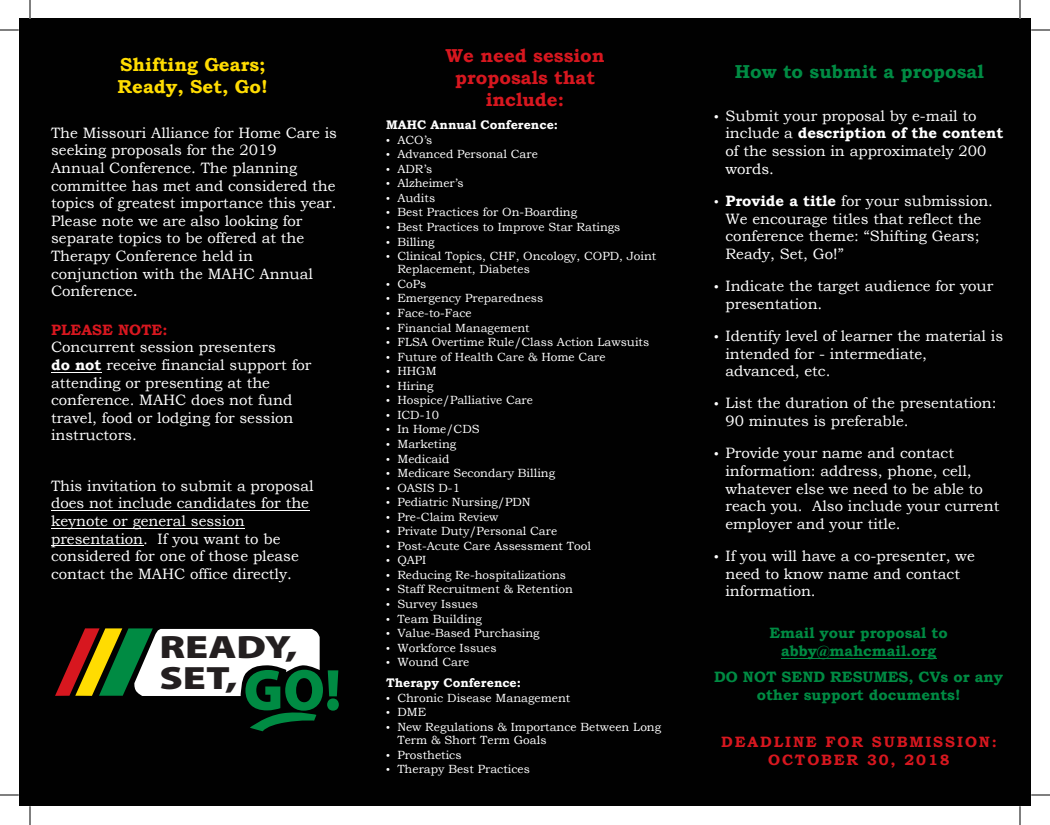
<style>
.page{position:relative;width:1050px;height:825px;background:#fff}
.page>*{position:absolute;margin:0;border:0;box-sizing:border-box;transform-origin:0 0}
.t1{font:900 58.75px "Myriad Pro";color:#008b43}
.t2{font:900 32.38px/31.9px "Myriad Pro";color:#231f20;scale:1.3 1}
.t3{font:700 18.75px/22px "Bookman Old Style";color:#d7171f;text-align:center}
.t4{font:700 18.75px/22px "Bookman Old Style";color:#ffdc01}
.t5{font:700 18.75px "Bookman Old Style";color:#008b43}
.t6{font:15px/17.6px "Bookman Old Style";color:#fff}
.t7{font:700 15px/17.5px "Bookman Old Style";color:#008b43;text-align:center}
.t8{font:700 15px/17.8px "Bookman Old Style";letter-spacing:.12em;color:#d7171f;text-align:center}
.t9{font:700 15px "Bookman Old Style";color:#d7171f}
.t10{font:700 12.5px "Bookman Old Style";color:#fff}
.t11{font:11.88px/13.2px "Bookman Old Style";color:#fff}
.s1{font-family:"Myriad Pro";font-size:13.75px}
.s2{font-family:"Rockwell"}
.s3{font-weight:700}
.s4{font-family:"Myriad Pro";font-size:16.25px}
</style>
<div class="page">
<div style="left:19px;top:19px;width:1011px;height:787px;background:#010101"></div>
<hr style="left:781px;top:658px;width:155px;height:1px;background:#008b43">
<hr style="left:51px;top:372px;width:51px;height:1px;background:#fff">
<hr style="left:51px;top:510px;width:258px;height:1px;background:#fff">
<hr style="left:51px;top:528px;width:194px;height:1px;background:#fff">
<hr style="left:51px;top:545px;width:92px;height:1px;background:#fff">
<svg style="left:55px;top:628px;width:265px;height:68px"></svg>
<svg style="left:250px;top:712px;width:66px;height:19px"></svg>
<svg style="left:0;top:29px;width:19px;height:2px"></svg>
<svg style="left:1031px;top:29px;width:19px;height:2px"></svg>
<svg style="left:0;top:794px;width:19px;height:2px"></svg>
<svg style="left:1031px;top:794px;width:19px;height:2px"></svg>
<svg style="left:29px;top:0;width:2px;height:19px"></svg>
<svg style="left:29px;top:806px;width:2px;height:19px"></svg>
<svg style="left:1019px;top:0;width:2px;height:19px"></svg>
<svg style="left:1019px;top:806px;width:2px;height:19px"></svg>
<p class="t4" style="left:118px;top:54px;width:152px">Shifting Gears;<br>Ready, Set, Go!</p>
<p class="t3" style="left:446px;top:45px;width:160px">We need session proposals that include:</p>
<p class="t10" style="left:386px;top:117px;width:173px">MAHC Annual Conference:</p>
<p class="t11" style="left:386px;top:133px;width:48px"><span class="s1">•</span> ACO’s</p>
<p class="t11" style="left:386px;top:148px;width:153px"><span class="s1">•</span> Advanced Personal Care</p>
<p class="t11" style="left:386px;top:162px;width:48px"><span class="s1">•</span> ADR’s</p>
<p class="t11" style="left:386px;top:177px;width:79px"><span class="s1">•</span> Alzheimer’s</p>
<p class="t11" style="left:386px;top:191px;width:51px"><span class="s1">•</span> Audits</p>
<p class="t11" style="left:386px;top:206px;width:193px"><span class="s1">•</span> Best Practices for On-Boarding</p>
<p class="t11" style="left:386px;top:220px;width:236px"><span class="s1">•</span> Best Practices to Improve Star Ratings</p>
<p class="t11" style="left:386px;top:235px;width:50px"><span class="s1">•</span> Billing</p>
<p class="t11" style="left:397px;top:249px;width:260px;text-indent:-11px"><span class="s1">•</span> Clinical Topics, CHF, Oncology, COPD, Joint<br>Replacement, Diabetes</p>
<p class="t11" style="left:386px;top:277px;width:42px"><span class="s1">•</span> CoPs</p>
<p class="t11" style="left:386px;top:292px;width:159px"><span class="s1">•</span> Emergency Preparedness</p>
<p class="t11" style="left:386px;top:306px;width:87px"><span class="s1">•</span> Face-to-Face</p>
<p class="t11" style="left:386px;top:321px;width:145px"><span class="s1">•</span> Financial Management</p>
<p class="t11" style="left:386px;top:335px;width:265px"><span class="s1">•</span> FLSA Overtime Rule/Class Action Lawsuits</p>
<p class="t11" style="left:386px;top:350px;width:221px"><span class="s1">•</span> Future of Health Care &amp; Home Care</p>
<p class="t11" style="left:386px;top:365px;width:52px"><span class="s1">•</span> HHGM</p>
<p class="t11" style="left:386px;top:379px;width:49px"><span class="s1">•</span> Hiring</p>
<p class="t11" style="left:386px;top:394px;width:148px"><span class="s1">•</span> Hospice/Palliative Care</p>
<p class="t11" style="left:386px;top:408px;width:55px"><span class="s1">•</span> ICD-10</p>
<p class="t11" style="left:386px;top:423px;width:95px"><span class="s1">•</span> In Home/CDS</p>
<p class="t11" style="left:386px;top:437px;width:72px"><span class="s1">•</span> Marketing</p>
<p class="t11" style="left:386px;top:452px;width:65px"><span class="s1">•</span> Medicaid</p>
<p class="t11" style="left:386px;top:466px;width:171px"><span class="s1">•</span> Medicare Secondary Billing</p>
<p class="t11" style="left:386px;top:481px;width:75px"><span class="s1">•</span> OASIS D-1</p>
<p class="t11" style="left:386px;top:496px;width:146px"><span class="s1">•</span> Pediatric Nursing/PDN</p>
<p class="t11" style="left:386px;top:510px;width:114px"><span class="s1">•</span> Pre-Claim Review</p>
<p class="t11" style="left:386px;top:525px;width:173px"><span class="s1">•</span> Private Duty/Personal Care</p>
<p class="t11" style="left:386px;top:539px;width:206px"><span class="s1">•</span> Post-Acute Care Assessment Tool</p>
<p class="t11" style="left:386px;top:554px;width:42px"><span class="s1">•</span> QAPI</p>
<p class="t11" style="left:386px;top:568px;width:181px"><span class="s1">•</span> Reducing Re-hospitalizations</p>
<p class="t11" style="left:386px;top:583px;width:188px"><span class="s1">•</span> Staff Recruitment &amp; Retention</p>
<p class="t11" style="left:386px;top:597px;width:93px"><span class="s1">•</span> Survey Issues</p>
<p class="t11" style="left:386px;top:612px;width:97px"><span class="s1">•</span> Team Building</p>
<p class="t11" style="left:386px;top:627px;width:155px"><span class="s1">•</span> Value-Based Purchasing</p>
<p class="t11" style="left:386px;top:641px;width:112px"><span class="s1">•</span> Workforce Issues</p>
<p class="t11" style="left:386px;top:656px;width:85px"><span class="s1">•</span> Wound Care</p>
<p class="t10" style="left:386px;top:675px;width:137px">Therapy Conference:</p>
<p class="t11" style="left:386px;top:691px;width:186px"><span class="s1">•</span> Chronic Disease Management</p>
<p class="t11" style="left:386px;top:706px;width:42px"><span class="s1">•</span> DME</p>
<p class="t11" style="left:397px;top:720px;width:265px;text-indent:-11px"><span class="s1">•</span> New Regulations &amp; Importance Between Long<br>Term &amp; Short Term Goals</p>
<p class="t11" style="left:386px;top:748px;width:77px"><span class="s1">•</span> Prosthetics</p>
<p class="t11" style="left:386px;top:762px;width:145px"><span class="s1">•</span> Therapy Best Practices</p>
<p class="t6" style="left:51px;top:124px;width:287px">The Missouri Alliance for Home Care is seeking proposals for the 2019<br>Annual Conference. The planning committee has met and considered the topics of greatest importance this year.<br>Please note we are also looking for separate topics to be offered at the<br>Therapy Conference held in conjunction with the MAHC Annual<br>Conference<span class="s2">.</span></p>
<p class="t9" style="left:51px;top:320px;width:118px">PLEASE NOTE:</p>
<p class="t6" style="left:51px;top:338px;width:262px">Concurrent session presenters<br><span class="s3">do not</span> receive financial support for attending or presenting at the conference. MAHC does not fund travel, food or lodging for session instructors.</p>
<p class="t6" style="left:51px;top:477px;width:264px">This invitation to submit a proposal does not include candidates for the keynote or general session presentation. If you want to be considered for one of those please contact the MAHC office directly.</p>
<h2 class="t2" style="left:159px;top:629px;width:108px">READY,<br>SET,</h2>
<h1 class="t1" style="left:244px;top:651px;width:99px">GO!</h1>
<p class="t5" style="left:735px;top:60px;width:251px">How to submit a proposal</p>
<p class="t6" style="left:725px;top:107px;width:279px;text-indent:-11px"><span class="s4">•</span> Submit your proposal by e-mail to include a <span class="s3">description of the content </span>of the session in approximately 200 words.</p>
<p class="t6" style="left:725px;top:192px;width:269px;text-indent:-11px"><span class="s4">•</span> <span class="s3">Provide a title</span> for your submission.<br>We encourage titles that reflect the conference theme: “Shifting Gears;<br>Ready, Set, Go!”</p>
<p class="t6" style="left:725px;top:277px;width:269px;text-indent:-11px"><span class="s4">•</span> Indicate the target audience for your presentation.</p>
<p class="t6" style="left:725px;top:327px;width:279px;text-indent:-11px"><span class="s4">•</span> Identify level of learner the material is intended for - intermediate, advanced, etc.</p>
<p class="t6" style="left:725px;top:394px;width:273px;text-indent:-11px"><span class="s4">•</span> List the duration of the presentation:<br>90 minutes is preferable.</p>
<p class="t6" style="left:725px;top:444px;width:275px;text-indent:-11px"><span class="s4">•</span> Provide your name and contact information: address, phone, cell, whatever else we need to be able to reach you. Also include your current employer and your title.</p>
<p class="t6" style="left:725px;top:547px;width:251px;text-indent:-11px"><span class="s4">•</span> If you will have a co-presenter, we need to know name and contact information.</p>
<p class="t7" style="left:769px;top:624px;width:180px">Email your proposal to abby@mahcmail.org</p>
<p class="t7" style="left:714px;top:668px;width:290px">DO NOT SEND RESUMES, CVs or any other support documents!</p>
<p class="t8" style="left:721px;top:733px;width:277px">DEADLINE FOR SUBMISSION:<br>OCTOBER 30, 2018</p>
</div>
